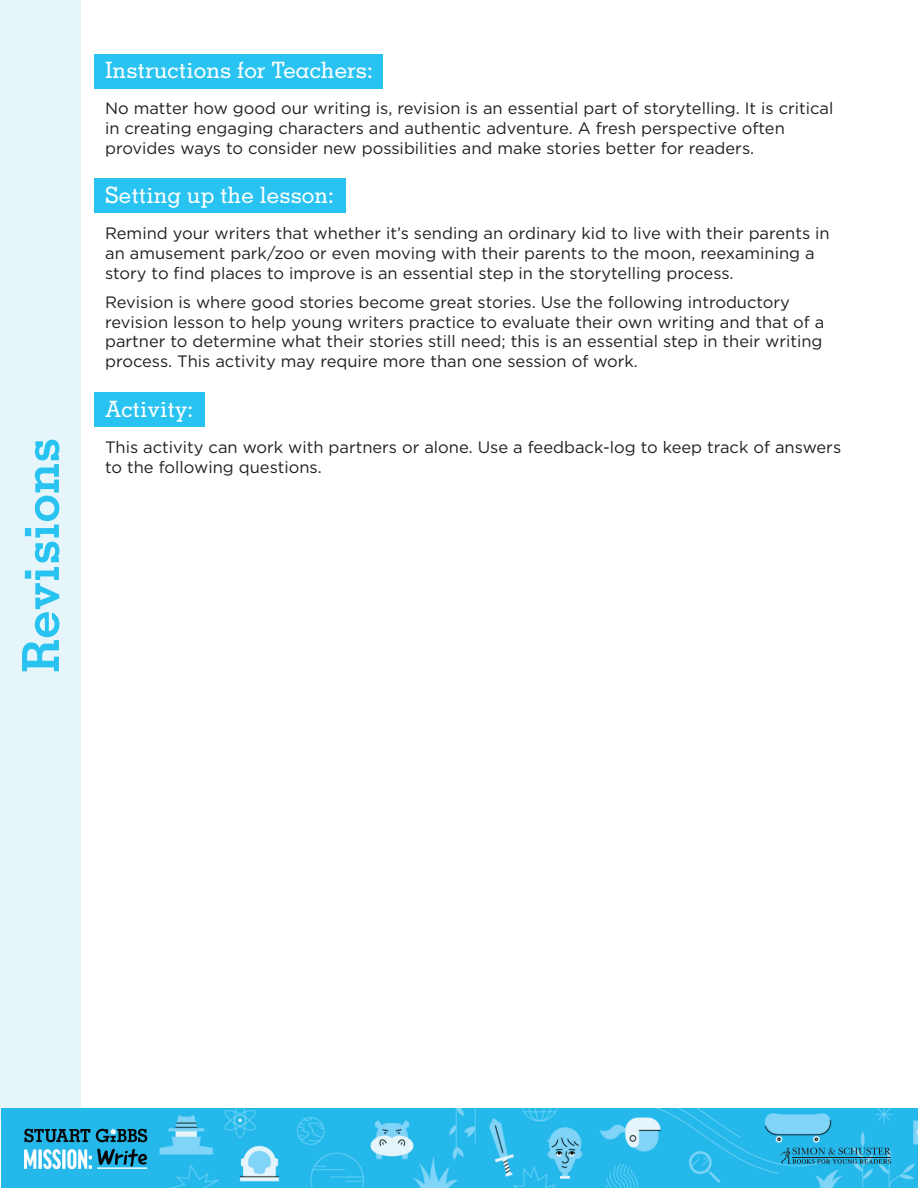
<style>
.page{position:relative;width:918px;height:1188px;background:#fff}
.page>*{position:absolute;margin:0;border:0;box-sizing:border-box;transform-origin:0 0}
.t1{font:700 51px "Memphis";color:#29c3f1}
.t2{font:500 22.5px "Memphis LT Std";color:#fff}
.t3{font:16.5px/19.8px "Gotham";color:#231f20}
</style>
<div class="page">
<div style="left:0;top:0;width:81px;height:1120px;background:#e5f5fa"></div>
<img style="left:2px;top:1108px;width:916px;height:80px">
<svg style="left:780px;top:1147px;width:111px;height:17px;background:#2993b9"></svg>
<div style="left:94px;top:54px;width:289px;height:35px;background:#29c3f1"></div>
<div style="left:94px;top:392px;width:111px;height:35px;background:#29c3f1"></div>
<div style="left:94px;top:178px;width:252px;height:34px;background:#29c3f1"></div>
<h1 class="t1" style="left:9px;top:673px;width:237px;rotate:-90deg">Revisions</h1>
<h2 class="t2" style="left:105px;top:56px;width:269px">Instructions for Teachers:</h2>
<p class="t3" style="left:105px;top:98px;width:730px">No matter how good our writing is, revision is an essential part of storytelling. It is critical in creating engaging characters and authentic adventure. A fresh perspective often provides ways to consider new possibilities and make stories better for readers.</p>
<h2 class="t2" style="left:105px;top:181px;width:230px">Setting up the lesson:</h2>
<p class="t3" style="left:105px;top:223px;width:726px">Remind your writers that whether it’s sending an ordinary kid to live with their parents in an amusement park/zoo or even moving with their parents to the moon, reexamining a story to find places to improve is an essential step in the storytelling process.</p>
<p class="t3" style="left:105px;top:292px;width:721px">Revision is where good stories become great stories. Use the following introductory revision lesson to help young writers practice to evaluate their own writing and that of a partner to determine what their stories still need; this is an essential step in their writing process. This activity may require more than one session of work.</p>
<h2 class="t2" style="left:105px;top:395px;width:90px">Activity:</h2>
<p class="t3" style="left:105px;top:437px;width:738px">This activity can work with partners or alone. Use a feedback-log to keep track of answers to the following questions.</p>
</div>
